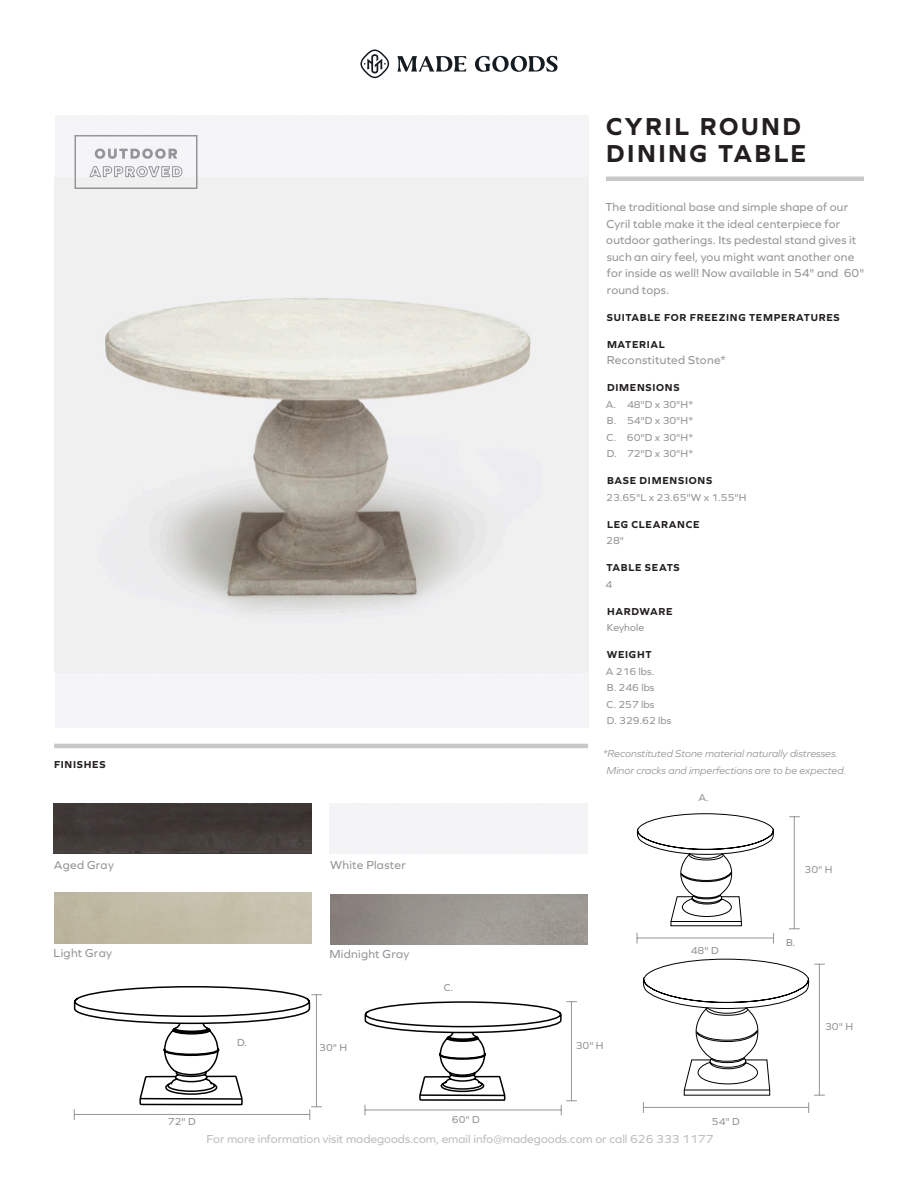
<style>
.page{position:relative;width:918px;height:1188px;background:#fff}
.page>*{position:absolute;margin:0;border:0;box-sizing:border-box;transform-origin:0 0}
.t1{font:700 25.5px/27px "Graphie";letter-spacing:.095em;color:#231f20}
.t2{font:12px/16.5px "Graphie";letter-spacing:.015em;color:#939598}
.t3{font:12px "Graphie";color:#bcbdc0}
.t4{font:10.5px "Graphie";color:#939598}
.t5{font:700 10.5px "Graphie";letter-spacing:.065em;color:#231f20}
.t6{font:italic 10.5px/16.5px "Graphie";color:#939598}
</style>
<div class="page">
<hr style="left:54px;top:744px;width:534px;height:4px;background:#c7c8ca">
<img style="left:54px;top:177px;width:534px;height:495px">
<svg style="left:95px;top:149px;width:82px;height:10px"></svg>
<svg style="left:89px;top:165px;width:94px;height:13px"></svg>
<div style="left:75px;top:135px;width:123px;height:54px;border:2px solid #939598"></div>
<img style="left:54px;top:803px;width:258px;height:51px">
<hr style="left:794px;top:817px;width:1px;height:112px;background:#939598">
<hr style="left:637px;top:938px;width:137px;height:1px;background:#939598">
<svg style="left:637px;top:813px;width:137px;height:114px"></svg>
<svg style="left:397px;top:56px;width:161px;height:16px"></svg>
<svg style="left:360px;top:50px;width:29px;height:28px"></svg>
<hr style="left:606px;top:177px;width:258px;height:4px;background:#c7c8ca">
<hr style="left:643px;top:1107px;width:166px;height:1px;background:#939598">
<svg style="left:643px;top:958px;width:182px;height:138px"></svg>
<svg style="left:364px;top:1001px;width:213px;height:115px"></svg>
<svg style="left:73px;top:986px;width:249px;height:134px"></svg>
<p class="t5" style="left:54px;top:759px;width:53px">FINISHES</p>
<p class="t1" style="left:606px;top:112px;width:202px">CYRIL ROUND<br>DINING TABLE</p>
<p class="t2" style="left:606px;top:199px;width:260px">The traditional base and simple shape of our Cyril table make it the ideal centerpiece for outdoor gatherings. Its pedestal stand gives it such an airy feel, you might want another one for inside as well! Now available in 54" and 60" round tops.</p>
<p class="t5" style="left:607px;top:311px;width:234px">SUITABLE FOR FREEZING TEMPERATURES</p>
<p class="t5" style="left:607px;top:338px;width:59px">MATERIAL</p>
<p class="t2" style="left:607px;top:352px;width:121px">Reconstituted Stone*</p>
<p class="t5" style="left:607px;top:381px;width:74px">DIMENSIONS</p>
<p class="t4" style="left:606px;top:398px;width:89px">A. 48"D x 30"H*</p>
<p class="t4" style="left:607px;top:415px;width:88px">B. 54"D x 30"H*</p>
<p class="t4" style="left:607px;top:431px;width:88px">C. 60"D x 30"H*</p>
<p class="t4" style="left:607px;top:448px;width:88px">D. 72"D x 30"H*</p>
<p class="t5" style="left:607px;top:474px;width:107px">BASE DIMENSIONS</p>
<p class="t4" style="left:606px;top:491px;width:142px">23.65"L x 23.65"W x 1.55"H</p>
<p class="t5" style="left:607px;top:518px;width:94px">LEG CLEARANCE</p>
<p class="t4" style="left:606px;top:535px;width:19px">28"</p>
<p class="t5" style="left:606px;top:561px;width:75px">TABLE SEATS</p>
<p class="t4" style="left:606px;top:578px;width:8px">4</p>
<p class="t5" style="left:607px;top:605px;width:67px">HARDWARE</p>
<p class="t4" style="left:607px;top:622px;width:39px">Keyhole</p>
<p class="t5" style="left:607px;top:648px;width:46px">WEIGHT</p>
<p class="t4" style="left:606px;top:665px;width:50px">A 216 lbs.</p>
<p class="t4" style="left:607px;top:682px;width:49px">B. 246 lbs</p>
<p class="t4" style="left:607px;top:698px;width:49px">C. 257 lbs</p>
<p class="t4" style="left:607px;top:715px;width:66px">D. 329.62 lbs</p>
<p class="t6" style="left:607px;top:745px;width:241px;text-indent:-4px">*Reconstituted Stone material naturally distresses.<br>Minor cracks and imperfections are to be expected.</p>
<p class="t4" style="left:699px;top:791px;width:12px">A.</p>
<p class="t2" style="left:54px;top:857px;width:62px">Aged Gray</p>
<p class="t2" style="left:330px;top:857px;width:77px">White Plaster</p>
<p class="t4" style="left:805px;top:863px;width:29px">30" H</p>
<p class="t2" style="left:54px;top:944px;width:60px">Light Gray</p>
<p class="t4" style="left:237px;top:1036px;width:11px">D.</p>
<p class="t2" style="left:329px;top:945px;width:82px">Midnight Gray</p>
<p class="t4" style="left:444px;top:981px;width:11px">C.</p>
<p class="t4" style="left:319px;top:1041px;width:29px">30" H</p>
<p class="t4" style="left:576px;top:1040px;width:29px">30" H</p>
<p class="t4" style="left:691px;top:945px;width:29px">48" D</p>
<p class="t4" style="left:168px;top:1115px;width:29px">72" D</p>
<p class="t4" style="left:452px;top:1114px;width:29px">60" D</p>
<p class="t4" style="left:712px;top:1116px;width:29px">54" D</p>
<p class="t3" style="left:207px;top:1132px;width:508px">For more information visit madegoods.com, email info@madegoods.com or call 626 333 1177</p>
<p class="t4" style="left:786px;top:937px;width:11px">B.</p>
<p class="t4" style="left:825px;top:1020px;width:29px">30" H</p>
</div>
